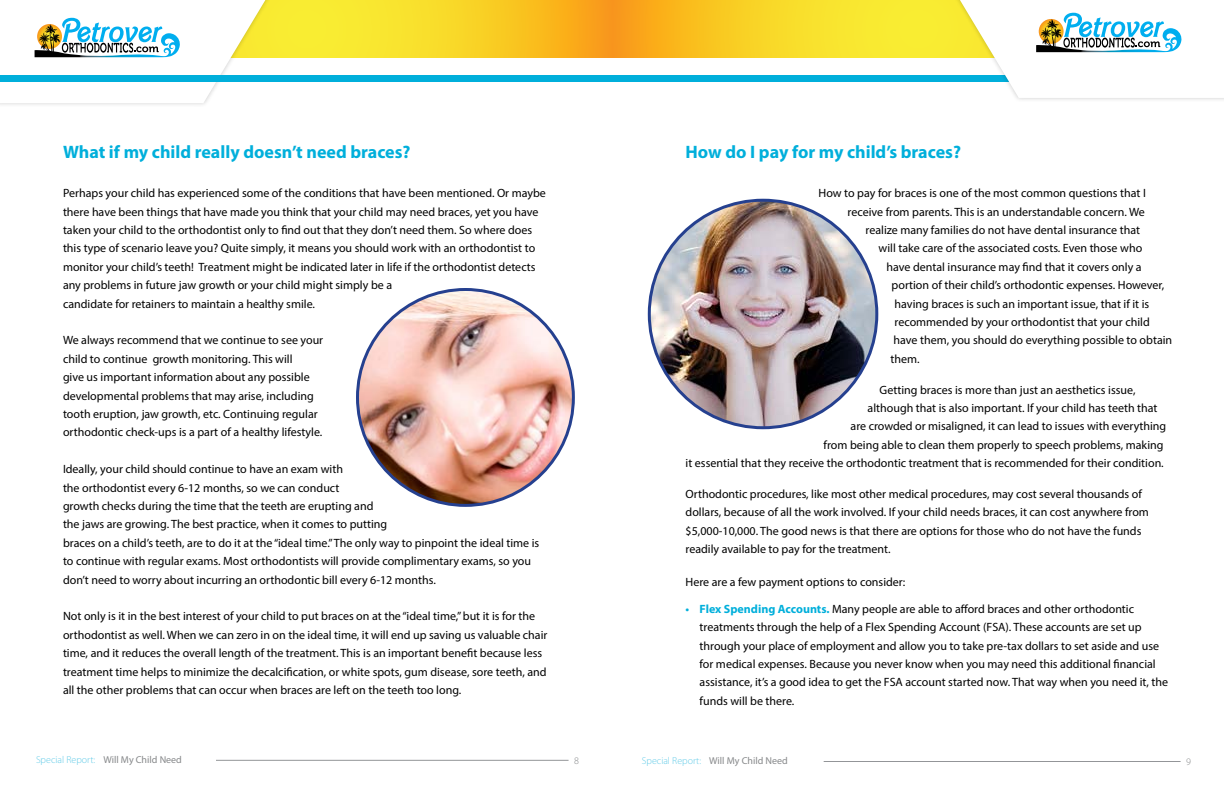
<style>
.page{position:relative;width:1224px;height:792px;background:#fff}
.page>*{position:absolute;margin:0;border:0;box-sizing:border-box;transform-origin:0 0}
.t1{font:700 18px "Myriad Pro";color:#00afdb}
.t2{font:12px/18.4px "Myriad Pro";color:#000}
.t3{font:10px "Myriad Pro";color:#86888a}
.t4{font:300 10px "Myriad Pro";color:#86888a}
.s1{font-weight:600;color:#00afdb}
.s2{font-weight:700;color:#00afdb}
.s3{font-weight:300;color:#61cbe8}
</style>
<div class="page">
<hr style="left:824px;top:761px;width:357px;height:1px;background:#939598">
<svg style="left:612px;top:0;width:334px;height:57px;background:#f9d127"></svg>
<div style="left:612px;top:75px;width:612px;height:7px;background:#00afdb"></div>
<div style="left:946px;top:0;width:278px;height:102px;background:#000;opacity:.18"></div>
<svg style="left:950px;top:0;width:274px;height:98px"></svg>
<hr style="left:216px;top:760px;width:353px;height:1px;background:#939598">
<svg style="left:276px;top:0;width:336px;height:57px;background:#f9d227"></svg>
<div style="left:0;top:0;width:276px;height:108px;background:#000;opacity:.18"></div>
<svg style="left:0;top:0;width:272px;height:103px"></svg>
<div style="left:0;top:75px;width:612px;height:7px;background:#00afdb"></div>
<img style="left:358px;top:290px;width:215px;height:215px;border-radius:108px">
<img style="left:649px;top:200px;width:228px;height:228px;border-radius:114px">
<h1 class="t1" style="left:63px;top:140px;width:349px">What if my child really doesn’t need braces?</h1>
<h1 class="t1" style="left:686px;top:140px;width:277px">How do I pay for my child’s braces?</h1>
<p class="t2" style="left:63px;top:184px;width:484px">Perhaps your child has experienced some of the conditions that have been mentioned. Or maybe there have been things that have made you think that your child may need braces, yet you have taken your child to the orthodontist only to find out that they don’t need them. So where does this type of scenario leave you? Quite simply, it means you should work with an orthodontist to monitor your child’s teeth! Treatment might be indicated later in life if the orthodontist detects any problems in future jaw growth or your child might simply be a<br>candidate for retainers to maintain a healthy smile.</p>
<p class="t2" style="left:63px;top:331px;width:262px">We always recommend that we continue to see your child to continue growth monitoring. This will<br>give us important information about any possible developmental problems that may arise, including tooth eruption, jaw growth, etc. Continuing regular orthodontic check-ups is a part of a healthy lifestyle.</p>
<p class="t2" style="left:63px;top:460px;width:478px">Ideally, your child should continue to have an exam with<br>the orthodontist every 6-12 months, so we can conduct<br>growth checks during the time that the teeth are erupting and<br>the jaws are growing. The best practice, when it comes to putting<br>braces on a child’s teeth, are to do it at the “ideal time.” The only way to pinpoint the ideal time is to continue with regular exams. Most orthodontists will provide complimentary exams, so you don’t need to worry about incurring an orthodontic bill every 6-12 months.</p>
<p class="t2" style="left:63px;top:607px;width:486px">Not only is it in the best interest of your child to put braces on at the “ideal time,” but it is for the orthodontist as well. When we can zero in on the ideal time, it will end up saving us valuable chair time, and it reduces the overall length of the treatment. This is an important benefit because less treatment time helps to minimize the decalcification, or white spots, gum disease, sore teeth, and all the other problems that can occur when braces are left on the teeth too long.</p>
<p class="t2" style="left:819px;top:184px;width:329px">How to pay for braces is one of the most common questions that I</p>
<p class="t2" style="left:848px;top:202px;width:299px">receive from parents. This is an understandable concern. We</p>
<p class="t2" style="left:866px;top:221px;width:276px">realize many families do not have dental insurance that</p>
<p class="t2" style="left:879px;top:239px;width:265px">will take care of the associated costs. Even those who</p>
<p class="t2" style="left:887px;top:257px;width:257px">have dental insurance may find that it covers only a</p>
<p class="t2" style="left:892px;top:276px;width:274px">portion of their child’s orthodontic expenses. However,</p>
<p class="t2" style="left:895px;top:294px;width:256px">having braces is such an important issue, that if it is</p>
<p class="t2" style="left:895px;top:313px;width:257px">recommended by your orthodontist that your child</p>
<p class="t2" style="left:894px;top:331px;width:280px">have them, you should do everything possible to obtain</p>
<p class="t2" style="left:891px;top:349px;width:31px">them.</p>
<p class="t2" style="left:880px;top:380px;width:257px">Getting braces is more than just an aesthetics issue,</p>
<p class="t2" style="left:868px;top:399px;width:292px">although that is also important. If your child has teeth that</p>
<p class="t2" style="left:851px;top:417px;width:317px">are crowded or misaligned, it can lead to issues with everything</p>
<p class="t2" style="left:824px;top:435px;width:342px">from being able to clean them properly to speech problems, making</p>
<p class="t2" style="left:686px;top:454px;width:480px">it essential that they receive the orthodontic treatment that is recommended for their condition.</p>
<p class="t2" style="left:686px;top:485px;width:465px">Orthodontic procedures, like most other medical procedures, may cost several thousands of dollars, because of all the work involved. If your child needs braces, it can cost anywhere from $5,000-10,000. The good news is that there are options for those who do not have the funds readily available to pay for the treatment.</p>
<p class="t2" style="left:686px;top:573px;width:221px">Here are a few payment options to consider:</p>
<p class="t2" style="left:700px;top:599px;width:470px;text-indent:-14px"><span class="s1">•</span> <span class="s2">Flex Spending Accounts.</span> Many people are able to afford braces and other orthodontic treatments through the help of a Flex Spending Account (FSA). These accounts are set up through your place of employment and allow you to take pre-tax dollars to set aside and use for medical expenses. Because you never know when you may need this additional financial assistance, it’s a good idea to get the FSA account started now. That way when you need it, the funds will be there.</p>
<p class="t3" style="left:36px;top:754px;width:147px"><span class="s3">Special Report:</span> Will My Child Need</p>
<p class="t4" style="left:574px;top:755px;width:6px">8</p>
<p class="t3" style="left:642px;top:754px;width:147px"><span class="s3">Special Report:</span> Will My Child Need</p>
<p class="t4" style="left:1186px;top:756px;width:6px">9</p>
</div>
